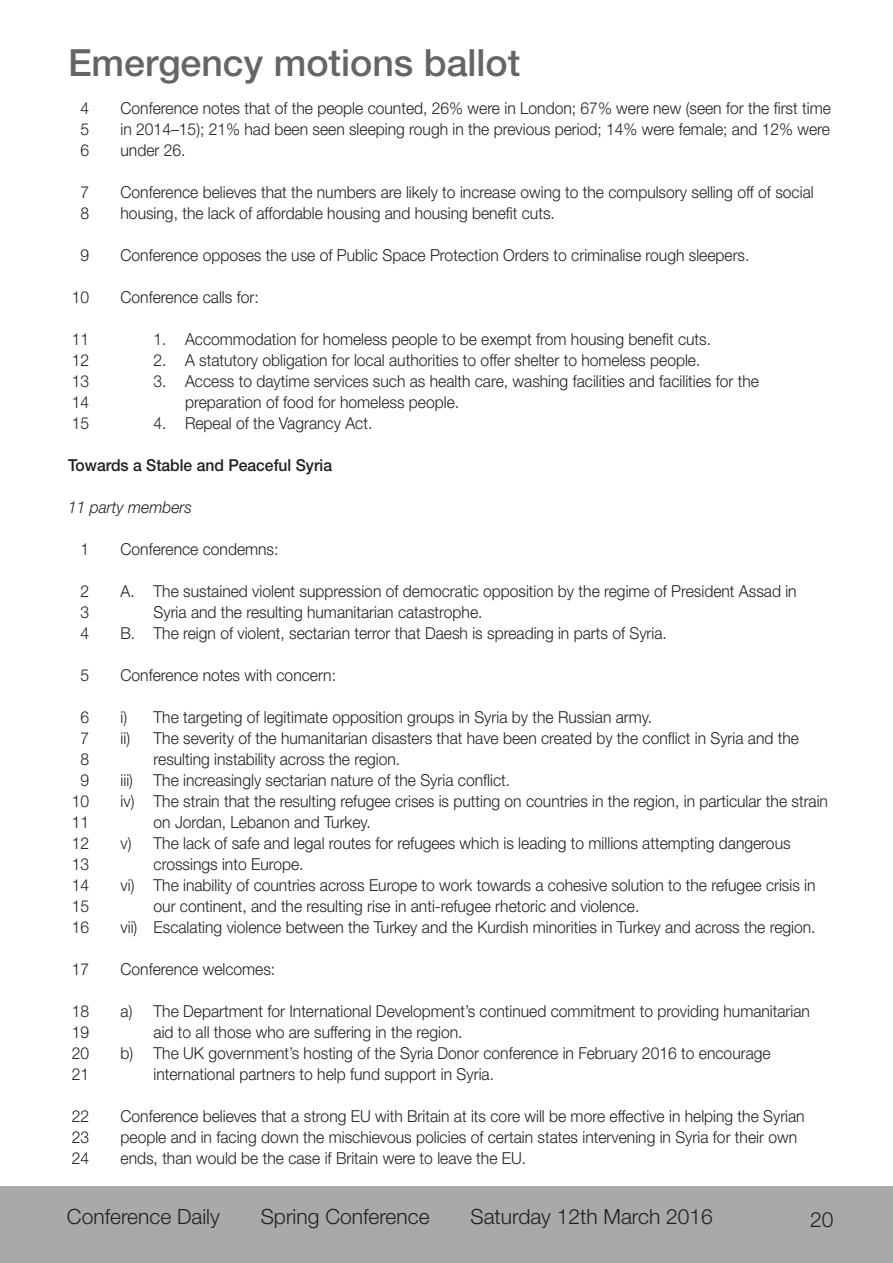
<style>
.page{position:relative;width:893px;height:1263px;background:#fff}
.page>*{position:absolute;margin:0;border:0;box-sizing:border-box;transform-origin:0 0}
.t1{font:500 37.5px "Helvetica Neue LT Std";color:#64656a}
.t2{font:300 21px "Helvetica Neue LT Std";color:#231f20}
.t3{font:300 16.5px/21px "Helvetica Neue LT Std";color:#231f20;text-align:justify;scale:.95 1}
.t4{font:500 16.5px "Helvetica Neue LT Std";color:#231f20;scale:.95 1}
.t5{font:italic 300 16.5px "Helvetica Neue LT Std";color:#231f20;scale:.95 1}
</style>
<div class="page">
<div style="left:0;top:1186px;width:893px;height:77px;background:#aaa9aa"></div>
<h1 class="t1" style="left:68px;top:40px;width:454px">Emergency motions ballot</h1>
<p class="t3" style="left:121px;top:97px;width:749px">Conference notes that of the people counted, 26% were in London; 67% were new (seen for the first time in 2014–15); 21% had been seen sleeping rough in the previous period; 14% were female; and 12% were under 26.</p>
<p class="t3" style="left:121px;top:181px;width:731px">Conference believes that the numbers are likely to increase owing to the compulsory selling off of social housing, the lack of affordable housing and housing benefit cuts.</p>
<p class="t3" style="left:121px;top:244px;width:664px">Conference opposes the use of Public Space Protection Orders to criminalise rough sleepers.</p>
<p class="t3" style="left:121px;top:286px;width:147px">Conference calls for:</p>
<p class="t3" style="left:154px;top:328px;width:588px">1. Accommodation for homeless people to be exempt from housing benefit cuts.</p>
<p class="t3" style="left:154px;top:349px;width:577px">2. A statutory obligation for local authorities to offer shelter to homeless people.</p>
<p class="t3" style="left:185px;top:370px;width:606px;text-indent:-32px">3. Access to daytime services such as health care, washing facilities and facilities for the preparation of food for homeless people.</p>
<p class="t3" style="left:154px;top:412px;width:232px">4. Repeal of the Vagrancy Act.</p>
<p class="t4" style="left:68px;top:455px;width:279px">Towards a Stable and Peaceful Syria</p>
<p class="t5" style="left:68px;top:497px;width:132px">11 party members</p>
<p class="t3" style="left:121px;top:538px;width:168px">Conference condemns:</p>
<p class="t3" style="left:121px;top:580px;width:713px">A. The sustained violent suppression of democratic opposition by the regime of President Assad in</p>
<p class="t3" style="left:154px;top:601px;width:348px">Syria and the resulting humanitarian catastrophe.</p>
<p class="t3" style="left:121px;top:622px;width:577px">B. The reign of violent, sectarian terror that Daesh is spreading in parts of Syria.</p>
<p class="t3" style="left:121px;top:664px;width:228px">Conference notes with concern:</p>
<p class="t3" style="left:121px;top:706px;width:561px">i) The targeting of legitimate opposition groups in Syria by the Russian army.</p>
<p class="t3" style="left:121px;top:727px;width:716px">ii) The severity of the humanitarian disasters that have been created by the conflict in Syria and the</p>
<p class="t3" style="left:154px;top:748px;width:261px">resulting instability across the region.</p>
<p class="t3" style="left:121px;top:769px;width:412px">iii) The increasingly sectarian nature of the Syria conflict.</p>
<p class="t3" style="left:121px;top:790px;width:746px">iv) The strain that the resulting refugee crises is putting on countries in the region, in particular the strain</p>
<p class="t3" style="left:154px;top:811px;width:230px">on Jordan, Lebanon and Turkey.</p>
<p class="t3" style="left:121px;top:832px;width:707px">v) The lack of safe and legal routes for refugees which is leading to millions attempting dangerous</p>
<p class="t3" style="left:154px;top:853px;width:160px">crossings into Europe.</p>
<p class="t3" style="left:121px;top:874px;width:733px">vi) The inability of countries across Europe to work towards a cohesive solution to the refugee crisis in</p>
<p class="t3" style="left:154px;top:895px;width:513px">our continent, and the resulting rise in anti-refugee rhetoric and violence.</p>
<p class="t3" style="left:121px;top:916px;width:733px">vii) Escalating violence between the Turkey and the Kurdish minorities in Turkey and across the region.</p>
<p class="t3" style="left:121px;top:958px;width:164px">Conference welcomes:</p>
<p class="t3" style="left:121px;top:1000px;width:727px">a) The Department for International Development’s continued commitment to providing humanitarian</p>
<p class="t3" style="left:154px;top:1021px;width:327px">aid to all those who are suffering in the region.</p>
<p class="t3" style="left:121px;top:1042px;width:686px">b) The UK government’s hosting of the Syria Donor conference in February 2016 to encourage</p>
<p class="t3" style="left:154px;top:1063px;width:360px">international partners to help fund support in Syria.</p>
<p class="t3" style="left:121px;top:1105px;width:722px;text-align:left">Conference believes that a strong EU with Britain at its core will be more effective in helping the Syrian people and in facing down the mischievous policies of certain states intervening in Syria for their own ends, than would be the case if Britain were to leave the EU.</p>
<p class="t3" style="left:81px;top:97px;width:11px">4<br>5<br>6</p>
<p class="t3" style="left:81px;top:181px;width:11px">7<br>8</p>
<p class="t3" style="left:81px;top:244px;width:11px">9</p>
<p class="t3" style="left:72px;top:286px;width:20px">10</p>
<p class="t3" style="left:72px;top:328px;width:20px">11<br>12<br>13<br>14<br>15</p>
<p class="t3" style="left:81px;top:538px;width:11px">1</p>
<p class="t3" style="left:81px;top:580px;width:11px">2<br>3<br>4</p>
<p class="t3" style="left:81px;top:664px;width:11px">5</p>
<p class="t3" style="left:72px;top:706px;width:20px;text-align:center">6<br>7<br>8<br>9<br>10<br>11<br>12<br>13<br>14<br>15<br>16</p>
<p class="t3" style="left:72px;top:958px;width:20px">17</p>
<p class="t3" style="left:72px;top:1000px;width:20px">18<br>19<br>20<br>21</p>
<p class="t3" style="left:72px;top:1105px;width:20px">22<br>23<br>24</p>
<p class="t2" style="left:67px;top:1203px;width:154px">Conference Daily</p>
<p class="t2" style="left:261px;top:1203px;width:170px">Spring Conference</p>
<p class="t2" style="left:470px;top:1203px;width:244px">Saturday 12th March 2016</p>
<p class="t2" style="left:810px;top:1206px;width:25px">20</p>
</div>
